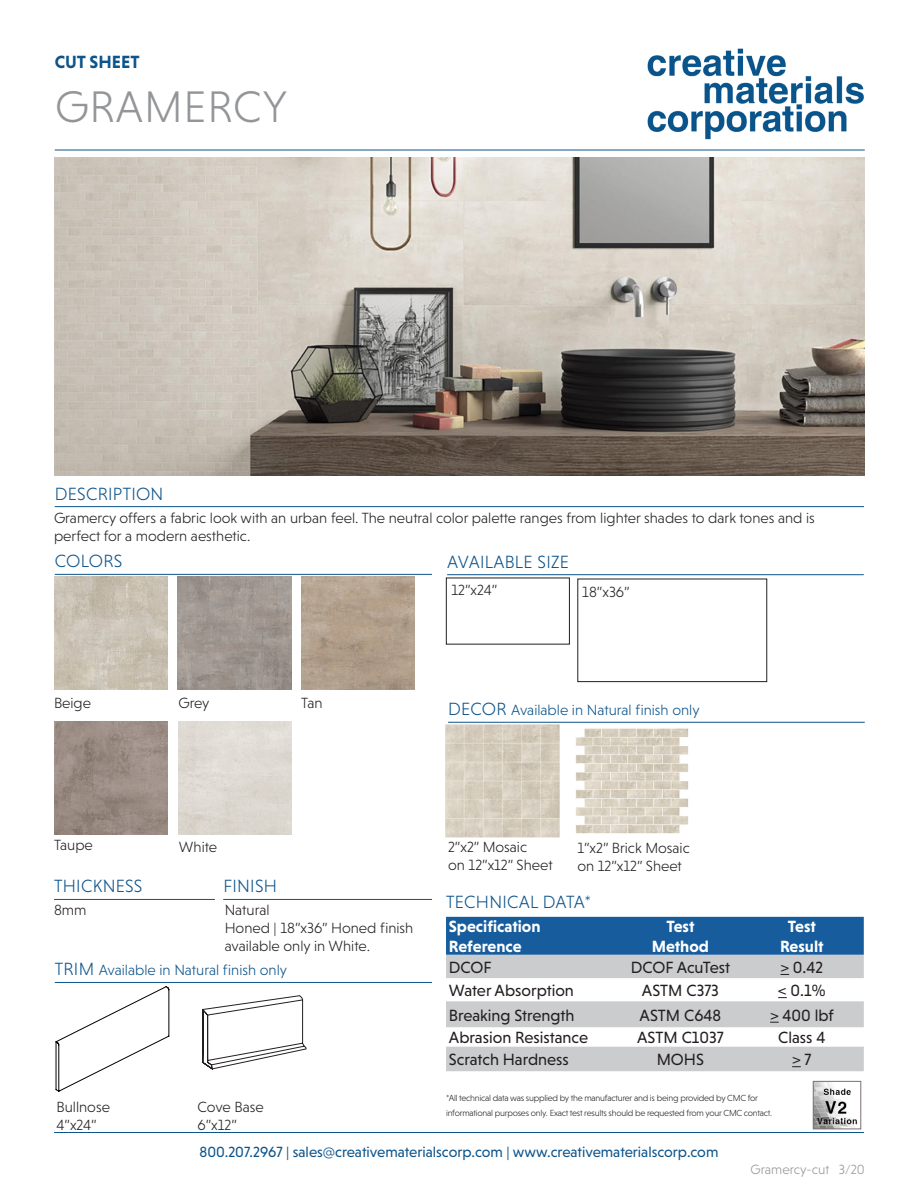
<style>
.page{position:relative;width:918px;height:1188px;background:#fff}
.page>*{position:absolute;margin:0;border:0;box-sizing:border-box;transform-origin:0 0}
.t1{font:300 45px "Niveau Grotesk";letter-spacing:.015em;color:#939598}
.t2{font:300 18px "Niveau Grotesk";letter-spacing:.015em;color:#0d548b}
.t3{font:700 18px "Niveau Grotesk";color:#0d548b}
.t4{font:16.5px "Niveau Grotesk";color:#231f20}
.t5{font:700 16.5px "Niveau Grotesk";color:#fff}
.t6{font:300 15px/18px "Niveau Grotesk";color:#231f20}
.t7{font:15px "Niveau Grotesk";color:#0d548b}
.t8{font:300 15px "Niveau Grotesk";color:#0d548b}
.t9{font:300 13.5px "Niveau Grotesk";color:#939598}
.t10{font:300 9px/14.4px "Niveau Grotesk";letter-spacing:-.025em;color:#231f20}
.s1{font-size:18px}
</style>
<div class="page">
<hr style="left:54px;top:1132px;width:810px;height:1px;background:#0d548b">
<img style="left:446px;top:724px;width:113px;height:113px">
<img style="left:55px;top:158px;width:810px;height:317px">
<img style="left:647px;top:48px;width:217px;height:91px">
<hr style="left:55px;top:150px;width:810px;height:1px;background:#0d548b">
<img style="left:54px;top:577px;width:113px;height:113px">
<img style="left:54px;top:721px;width:113px;height:114px">
<img style="left:178px;top:577px;width:113px;height:113px">
<img style="left:301px;top:577px;width:113px;height:113px">
<hr style="left:55px;top:574px;width:377px;height:1px;background:#0d548b">
<hr style="left:55px;top:506px;width:809px;height:1px;background:#0d548b">
<hr style="left:223px;top:899px;width:209px;height:1px;background:#0d548b">
<hr style="left:54px;top:899px;width:161px;height:1px;background:#0d548b">
<hr style="left:447px;top:574px;width:417px;height:1px;background:#0d548b">
<div style="left:446px;top:917px;width:418px;height:38px;background:#175d9e"></div>
<div style="left:446px;top:955px;width:418px;height:116px;background:#cbccce"></div>
<svg style="left:446px;top:974px;width:418px;height:72px"></svg>
<img style="left:815px;top:1083px;width:43px;height:44px">
<div style="left:813px;top:1081px;width:48px;height:48px;border:1px solid #79716f"></div>
<div style="left:446px;top:578px;width:124px;height:67px;border:1px solid #231f20"></div>
<img style="left:178px;top:721px;width:114px;height:114px">
<hr style="left:55px;top:982px;width:377px;height:1px;background:#0d548b">
<svg style="left:55px;top:986px;width:115px;height:106px"></svg>
<svg style="left:202px;top:995px;width:105px;height:75px"></svg>
<hr style="left:448px;top:722px;width:417px;height:1px;background:#0d548b">
<img style="left:575px;top:728px;width:113px;height:106px">
<div style="left:577px;top:579px;width:190px;height:103px;border:1px solid #231f20"></div>
<p class="t3" style="left:55px;top:51px;width:86px">CUT SHEET</p>
<p class="t1" style="left:55px;top:81px;width:234px">GRAMERCY</p>
<p class="t2" style="left:55px;top:483px;width:110px">DESCRIPTION</p>
<p class="t6" style="left:54px;top:508px;width:762px">Gramercy offers a fabric look with an urban feel. The neutral color palette ranges from lighter shades to dark tones and is perfect for a modern aesthetic.</p>
<p class="t2" style="left:447px;top:551px;width:123px">AVAILABLE SIZE</p>
<p class="t2" style="left:55px;top:551px;width:69px">COLORS</p>
<p class="t6" style="left:54px;top:694px;width:39px">Beige</p>
<p class="t6" style="left:178px;top:694px;width:33px">Grey</p>
<p class="t6" style="left:301px;top:694px;width:23px">Tan</p>
<p class="t6" style="left:451px;top:581px;width:47px">12”x24”</p>
<p class="t6" style="left:582px;top:582px;width:49px">18”x36”</p>
<p class="t8" style="left:448px;top:702px;width:253px"><span class="s1">DECOR</span> Available in Natural finish only</p>
<p class="t6" style="left:54px;top:836px;width:40px">Taupe</p>
<p class="t2" style="left:54px;top:876px;width:90px">THICKNESS</p>
<p class="t6" style="left:54px;top:900px;width:34px">8mm</p>
<p class="t6" style="left:179px;top:838px;width:40px">White</p>
<p class="t2" style="left:223px;top:876px;width:55px">FINISH</p>
<p class="t6" style="left:225px;top:900px;width:190px">Natural<br>Honed | 18”x36” Honed finish available only in White.</p>
<p class="t8" style="left:55px;top:962px;width:234px"><span class="s1">TRIM</span> Available in Natural finish only</p>
<p class="t6" style="left:57px;top:1097px;width:55px">Bullnose<br>4”x24”</p>
<p class="t6" style="left:198px;top:1097px;width:68px">Cove Base<br>6”x12”</p>
<p class="t6" style="left:448px;top:838px;width:106px">2”x2” Mosaic<br>on 12”x12” Sheet</p>
<p class="t6" style="left:577px;top:839px;width:114px">1”x2” Brick Mosaic on 12”x12” Sheet</p>
<p class="t2" style="left:446px;top:892px;width:146px">TECHNICAL DATA*</p>
<p class="t5" style="left:449px;top:917px;width:93px">Specification</p>
<p class="t5" style="left:449px;top:937px;width:74px">Reference</p>
<p class="t5" style="left:666px;top:917px;width:30px">Test</p>
<p class="t5" style="left:652px;top:937px;width:59px">Method</p>
<p class="t5" style="left:788px;top:917px;width:30px">Test</p>
<p class="t5" style="left:780px;top:937px;width:45px">Result</p>
<p class="t4" style="left:449px;top:958px;width:44px">DCOF</p>
<p class="t4" style="left:631px;top:958px;width:101px">DCOF AcuTest</p>
<p class="t4" style="left:781px;top:958px;width:44px">&gt; 0.42</p>
<p class="t4" style="left:449px;top:981px;width:127px">Water Absorption</p>
<p class="t4" style="left:642px;top:981px;width:78px">ASTM C373</p>
<p class="t4" style="left:778px;top:981px;width:49px">&lt; 0.1%</p>
<p class="t4" style="left:449px;top:1006px;width:127px">Breaking Strength</p>
<p class="t4" style="left:640px;top:1006px;width:83px">ASTM C648</p>
<p class="t4" style="left:770px;top:1006px;width:65px">&gt; 400 lbf</p>
<p class="t4" style="left:449px;top:1028px;width:141px">Abrasion Resistance</p>
<p class="t4" style="left:637px;top:1028px;width:88px">ASTM C1037</p>
<p class="t4" style="left:778px;top:1028px;width:49px">Class 4</p>
<p class="t4" style="left:449px;top:1050px;width:122px">Scratch Hardness</p>
<p class="t4" style="left:657px;top:1050px;width:49px">MOHS</p>
<p class="t4" style="left:792px;top:1050px;width:21px">&gt; 7</p>
<p class="t10" style="left:446px;top:1091px;width:328px">*All technical data was supplied by the manufacturer and is being provided by CMC for informational purposes only. Exact test results should be requested from your CMC contact.</p>
<p class="t7" style="left:200px;top:1144px;width:520px">800.207.2967 | sales@creativematerialscorp.com | www.creativematerialscorp.com</p>
<p class="t9" style="left:751px;top:1162px;width:116px">Gramercy-cut 3/20</p>
</div>
